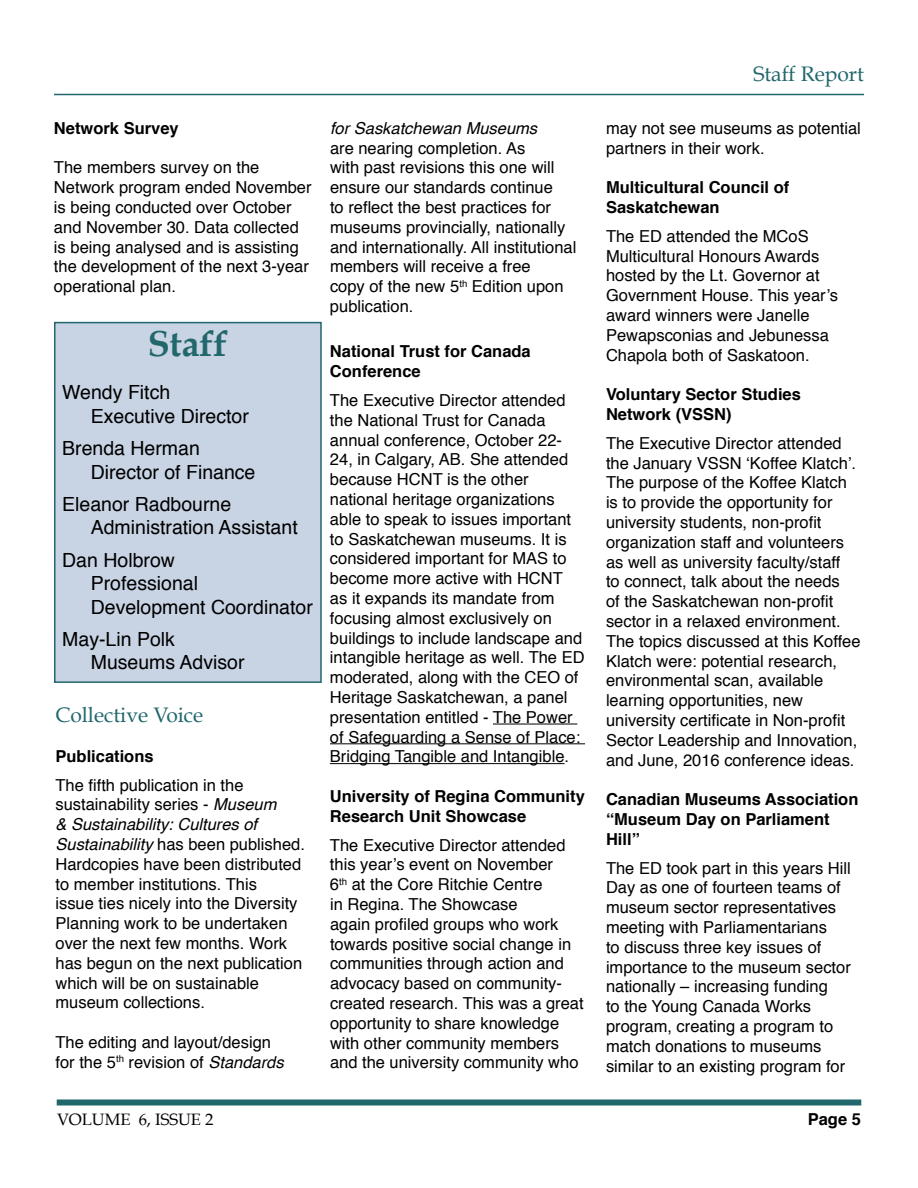
<style>
.page{position:relative;width:918px;height:1188px;background:#fff}
.page>*{position:absolute;margin:0;border:0;box-sizing:border-box;transform-origin:0 0}
.t1{font:700 36px "Book Antiqua";color:#21676c}
.t2{font:21px "Book Antiqua";color:#21676c}
.t3{font:19.5px/23.4px "Helvetica";color:#000}
.t4{font:16.5px/19.8px "Helvetica";color:#000}
.t5{font:700 16.5px/19.8px "Helvetica";color:#000}
.t6{font:italic 16.5px "Helvetica";color:#000}
.t7{font:16.5px "Book Antiqua";color:#000}
.s1{font-style:italic}
</style>
<div class="page">
<div style="left:57px;top:1099px;width:804px;height:6px;background:#21676c"></div>
<hr style="left:54px;top:94px;width:810px;height:1px;background:#21676c">
<div style="left:55px;top:323px;width:266px;height:359px;background:#c8d3e4"></div>
<div style="left:54px;top:322px;width:268px;height:361px;border:2px solid #21676c"></div>
<hr style="left:493px;top:724px;width:84px;height:1px;background:#000">
<hr style="left:330px;top:743px;width:255px;height:1px;background:#000">
<hr style="left:330px;top:763px;width:235px;height:1px;background:#000">
<p class="t5" style="left:54px;top:118px;width:126px">Network Survey</p>
<p class="t4" style="left:54px;top:158px;width:259px">The members survey on the<br>Network program ended November is being conducted over October and November 30. Data collected is being analysed and is assisting the development of the next 3-year operational plan.</p>
<h1 class="t1" style="left:148px;top:323px;width:81px">Staff</h1>
<p class="t3" style="left:91px;top:381px;width:160px;text-indent:-29px">Wendy Fitch<br>Executive Director</p>
<p class="t3" style="left:91px;top:437px;width:166px;text-indent:-29px">Brenda Herman<br>Director of Finance</p>
<p class="t3" style="left:91px;top:493px;width:209px;text-indent:-29px">Eleanor Radbourne<br>Administration Assistant</p>
<p class="t3" style="left:91px;top:549px;width:224px;text-indent:-29px">Dan Holbrow<br>Professional<br>Development Coordinator</p>
<p class="t3" style="left:91px;top:628px;width:155px;text-indent:-29px">May-Lin Polk<br>Museums Advisor</p>
<p class="t2" style="left:55px;top:702px;width:149px">Collective Voice</p>
<p class="t5" style="left:56px;top:746px;width:100px">Publications</p>
<p class="t4" style="left:56px;top:776px;width:251px">The fifth publication in the sustainability series - <span class="s1">Museum<br>&amp; Sustainability: Cultures of<br>Sustainability</span> has been published.<br>Hardcopies have been distributed to member institutions. This<br>issue ties nicely into the Diversity<br>Planning work to be undertaken over the next few months. Work has begun on the next publication which will be on sustainable museum collections.</p>
<p class="t4" style="left:56px;top:1033px;width:230px">The editing and layout/design for the 5<sup>th</sup> revision of <span class="s1">Standards</span></p>
<p class="t6" style="left:330px;top:115px;width:209px">for Saskatchewan Museums</p>
<p class="t4" style="left:330px;top:138px;width:248px">are nearing completion. As<br>with past revisions this one will ensure our standards continue<br>to reflect the best practices for museums provincially, nationally and internationally. All institutional members will receive a free<br>copy of the new 5<sup>th</sup> Edition upon publication.</p>
<p class="t5" style="left:330px;top:342px;width:202px">National Trust for Canada<br>Conference</p>
<p class="t4" style="left:330px;top:391px;width:256px">The Executive Director attended the National Trust for Canada annual conference, October 22-<br>24, in Calgary, AB. She attended because HCNT is the other national heritage organizations able to speak to issues important to Saskatchewan museums. It is considered important for MAS to become more active with HCNT<br>as it expands its mandate from focusing almost exclusively on buildings to include landscape and intangible heritage as well. The ED moderated, along with the CEO of<br>Heritage Saskatchewan, a panel presentation entitled - The Power of Safeguarding a Sense of Place:<br>Bridging Tangible and Intangible.</p>
<p class="t5" style="left:330px;top:786px;width:256px">University of Regina Community<br>Research Unit Showcase</p>
<p class="t4" style="left:330px;top:835px;width:255px">The Executive Director attended this year’s event on November<br>6<sup>th</sup> at the Core Ritchie Centre<br>in Regina. The Showcase<br>again profiled groups who work towards positive social change in communities through action and advocacy based on community&shy;created research. This was a great opportunity to share knowledge with other community members and the university community who</p>
<p class="t2" style="left:753px;top:61px;width:112px">Staff Report</p>
<p class="t4" style="left:606px;top:119px;width:256px">may not see museums as potential partners in their work.</p>
<p class="t5" style="left:606px;top:178px;width:185px">Multicultural Council of<br>Saskatchewan</p>
<p class="t4" style="left:606px;top:227px;width:234px">The ED attended the MCoS<br>Multicultural Honours Awards hosted by the Lt. Governor at<br>Government House. This year’s award winners were Janelle<br>Pewapsconias and Jebunessa<br>Chapola both of Saskatoon.</p>
<p class="t5" style="left:606px;top:385px;width:196px">Voluntary Sector Studies<br>Network (VSSN)</p>
<p class="t4" style="left:606px;top:434px;width:256px">The Executive Director attended the January VSSN ‘Koffee Klatch’.<br>The purpose of the Koffee Klatch is to provide the opportunity for university students, non-profit organization staff and volunteers as well as university faculty/staff<br>to connect, talk about the needs<br>of the Saskatchewan non-profit sector in a relaxed environment.<br>The topics discussed at this Koffee Klatch were: potential research, environmental scan, available learning opportunities, new university certificate in Non-profit Sector Leadership and Innovation, and June, 2016 conference ideas.</p>
<p class="t5" style="left:606px;top:790px;width:254px">Canadian Museums Association “Museum Day on Parliament<br>Hill”</p>
<p class="t4" style="left:606px;top:858px;width:246px">The ED took part in this years Hill<br>Day as one of fourteen teams of museum sector representatives meeting with Parliamentarians<br>to discuss three key issues of importance to the museum sector nationally – increasing funding<br>to the Young Canada Works program, creating a program to match donations to museums similar to an existing program for</p>
<p class="t7" style="left:57px;top:1109px;width:158px">VOLUME 6, ISSUE 2</p>
<p class="t5" style="left:808px;top:1110px;width:55px">Page 5</p>
</div>
